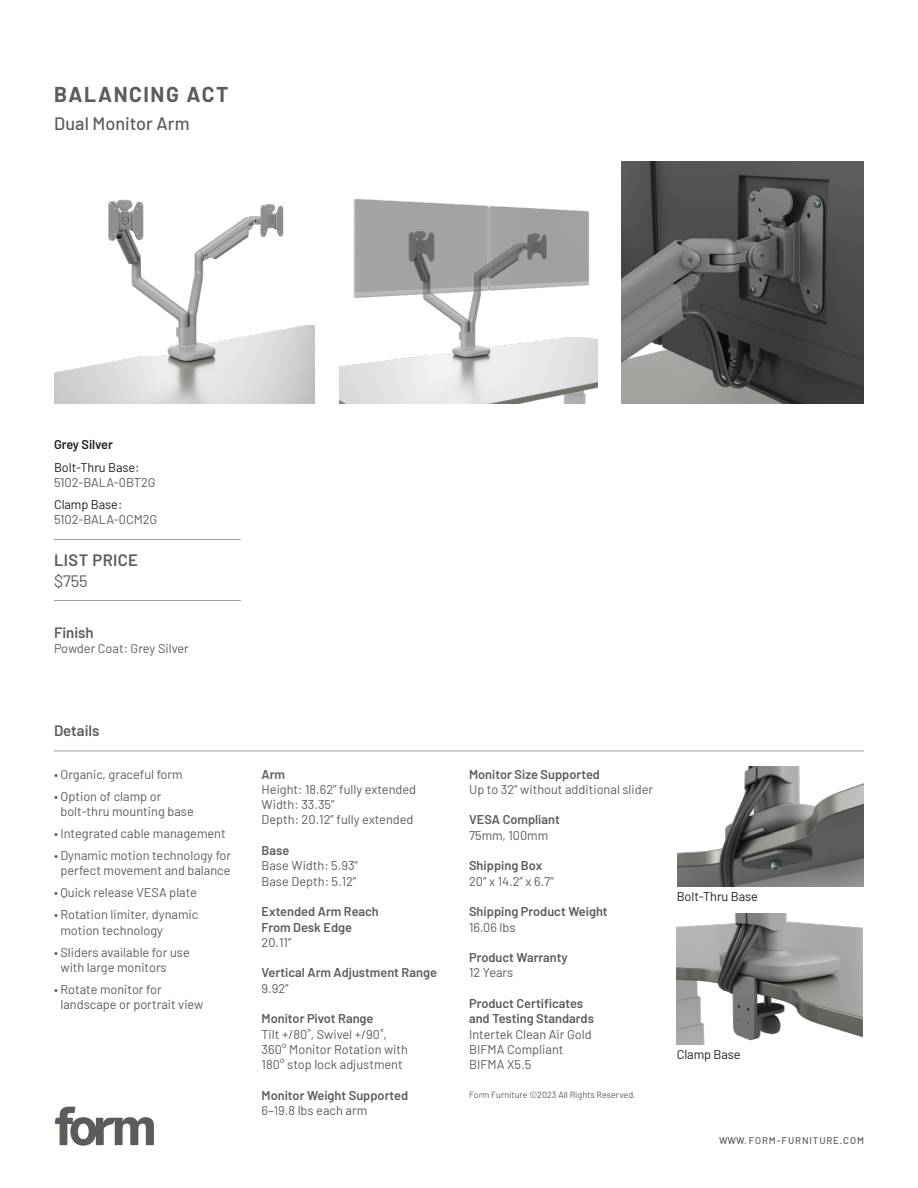
<style>
.page{position:relative;width:918px;height:1188px;background:#fff}
.page>*{position:absolute;margin:0;border:0;box-sizing:border-box;transform-origin:0 0}
.t1{font:700 21px "Barlow";letter-spacing:.075em;color:#5b5d59}
.t2{font:500 18px "Barlow";color:#5b5d59}
.t3{font:600 16.5px "Barlow";letter-spacing:.025em;color:#5b5d59}
.t4{font:16.5px "Barlow";color:#5b5d59}
.t5{font:600 15px "Barlow";color:#5b5d59}
.t6{font:12.75px/15.3px "Barlow";color:#5b5d59}
.t7{font:600 12.75px "Barlow";color:#5b5d59}
.t8{font:12.75px "Barlow";letter-spacing:-.005em;color:#231f20}
.t9{font:600 12.75px "Barlow";letter-spacing:-.005em;color:#231f20}
.t10{font:500 9.75px "Barlow";letter-spacing:.09em;color:#5b5d59}
.t11{font:9px "Barlow";color:#5b5d59}
.s1{color:#231f20}
.s2{font-weight:600}
</style>
<div class="page">
<svg style="left:55px;top:1107px;width:99px;height:39px"></svg>
<hr style="left:54px;top:751px;width:810px;height:1px;background:#9c9ca0">
<img style="left:677px;top:767px;width:187px;height:119px">
<img style="left:676px;top:914px;width:186px;height:130px">
<hr style="left:54px;top:600px;width:187px;height:1px;background:#9c9ca0">
<hr style="left:54px;top:539px;width:187px;height:1px;background:#9c9ca0">
<img style="left:54px;top:199px;width:260px;height:205px">
<img style="left:340px;top:198px;width:258px;height:206px">
<img style="left:622px;top:161px;width:242px;height:243px">
<p class="t1" style="left:54px;top:79px;width:176px">BALANCING ACT</p>
<p class="t2" style="left:54px;top:111px;width:137px">Dual Monitor Arm</p>
<p class="t9" style="left:54px;top:436px;width:60px">Grey Silver</p>
<p class="t6" style="left:54px;top:458px;width:103px"><span class="s1">Bolt-Thru Base:<br></span>5102-BALA-0BT2G</p>
<p class="t6" style="left:54px;top:496px;width:105px"><span class="s1">Clamp Base:<br></span>5102-BALA-0CM2G</p>
<p class="t3" style="left:54px;top:548px;width:86px">LIST PRICE</p>
<p class="t4" style="left:54px;top:569px;width:35px">$755</p>
<p class="t5" style="left:54px;top:621px;width:41px">Finish</p>
<p class="t6" style="left:54px;top:640px;width:136px">Powder Coat: Grey Silver</p>
<p class="t5" style="left:54px;top:720px;width:47px">Details</p>
<p class="t6" style="left:54px;top:765px;width:130px">• Organic, graceful form</p>
<p class="t6" style="left:60px;top:787px;width:135px;text-indent:-6px">• Option of clamp or bolt-thru mounting base</p>
<p class="t6" style="left:54px;top:825px;width:173px">• Integrated cable management</p>
<p class="t6" style="left:54px;top:847px;width:179px;text-align:center">• Dynamic motion technology for perfect movement and balance</p>
<p class="t6" style="left:54px;top:884px;width:144px">• Quick release VESA plate</p>
<p class="t6" style="left:60px;top:906px;width:140px;text-indent:-6px">• Rotation limiter, dynamic motion technology</p>
<p class="t6" style="left:60px;top:944px;width:131px;text-indent:-6px">• Sliders available for use with large monitors</p>
<p class="t6" style="left:60px;top:981px;width:144px;text-indent:-6px">• Rotate monitor for landscape or portrait view</p>
<p class="t7" style="left:262px;top:765px;width:25px">Arm</p>
<p class="t6" style="left:262px;top:781px;width:156px">Height: 18.62” fully extended</p>
<p class="t6" style="left:262px;top:796px;width:74px">Width: 33.35”</p>
<p class="t6" style="left:262px;top:811px;width:154px">Depth: 20.12” fully extended</p>
<p class="t6" style="left:262px;top:842px;width:98px"><span class="s2">Base<br></span>Base Width: 5.93”</p>
<p class="t6" style="left:262px;top:872px;width:96px">Base Depth: 5.12”</p>
<p class="t7" style="left:262px;top:902px;width:119px">Extended Arm Reach</p>
<p class="t7" style="left:262px;top:918px;width:92px">From Desk Edge</p>
<p class="t6" style="left:262px;top:934px;width:31px">20.11”</p>
<p class="t7" style="left:262px;top:964px;width:177px">Vertical Arm Adjustment Range</p>
<p class="t6" style="left:262px;top:980px;width:29px">9.92”</p>
<p class="t7" style="left:262px;top:1009px;width:113px">Monitor Pivot Range</p>
<p class="t6" style="left:262px;top:1025px;width:127px">Tilt +/80˚, Swivel +/90˚,</p>
<p class="t6" style="left:262px;top:1041px;width:148px">360° Monitor Rotation with</p>
<p class="t6" style="left:262px;top:1056px;width:143px">180° stop lock adjustment</p>
<p class="t7" style="left:262px;top:1086px;width:148px">Monitor Weight Supported</p>
<p class="t6" style="left:262px;top:1102px;width:107px">6–19.8 lbs each arm</p>
<p class="t7" style="left:469px;top:765px;width:132px">Monitor Size Supported</p>
<p class="t6" style="left:469px;top:781px;width:186px">Up to 32” without additional slider</p>
<p class="t7" style="left:469px;top:811px;width:92px">VESA Compliant</p>
<p class="t6" style="left:469px;top:827px;width:81px">75mm, 100mm</p>
<p class="t7" style="left:469px;top:856px;width:75px">Shipping Box</p>
<p class="t6" style="left:469px;top:872px;width:86px">20” x 14.2” x 6.7”</p>
<p class="t7" style="left:469px;top:902px;width:140px">Shipping Product Weight</p>
<p class="t6" style="left:469px;top:918px;width:48px">16.06 lbs</p>
<p class="t7" style="left:469px;top:948px;width:100px">Product Warranty</p>
<p class="t6" style="left:469px;top:964px;width:46px">12 Years</p>
<p class="t7" style="left:469px;top:994px;width:116px">Product Certificates</p>
<p class="t7" style="left:469px;top:1009px;width:126px">and Testing Standards</p>
<p class="t6" style="left:469px;top:1025px;width:124px">Intertek Clean Air Gold<br>BIFMA Compliant<br>BIFMA X5.5</p>
<p class="t11" style="left:469px;top:1088px;width:168px">Form Furniture ©2023 All Rights Reserved.</p>
<p class="t8" style="left:677px;top:887px;width:83px">Bolt-Thru Base</p>
<p class="t8" style="left:677px;top:1045px;width:66px">Clamp Base</p>
<p class="t10" style="left:719px;top:1133px;width:146px">WWW. FORM-FURNITURE.COM</p>
</div>
